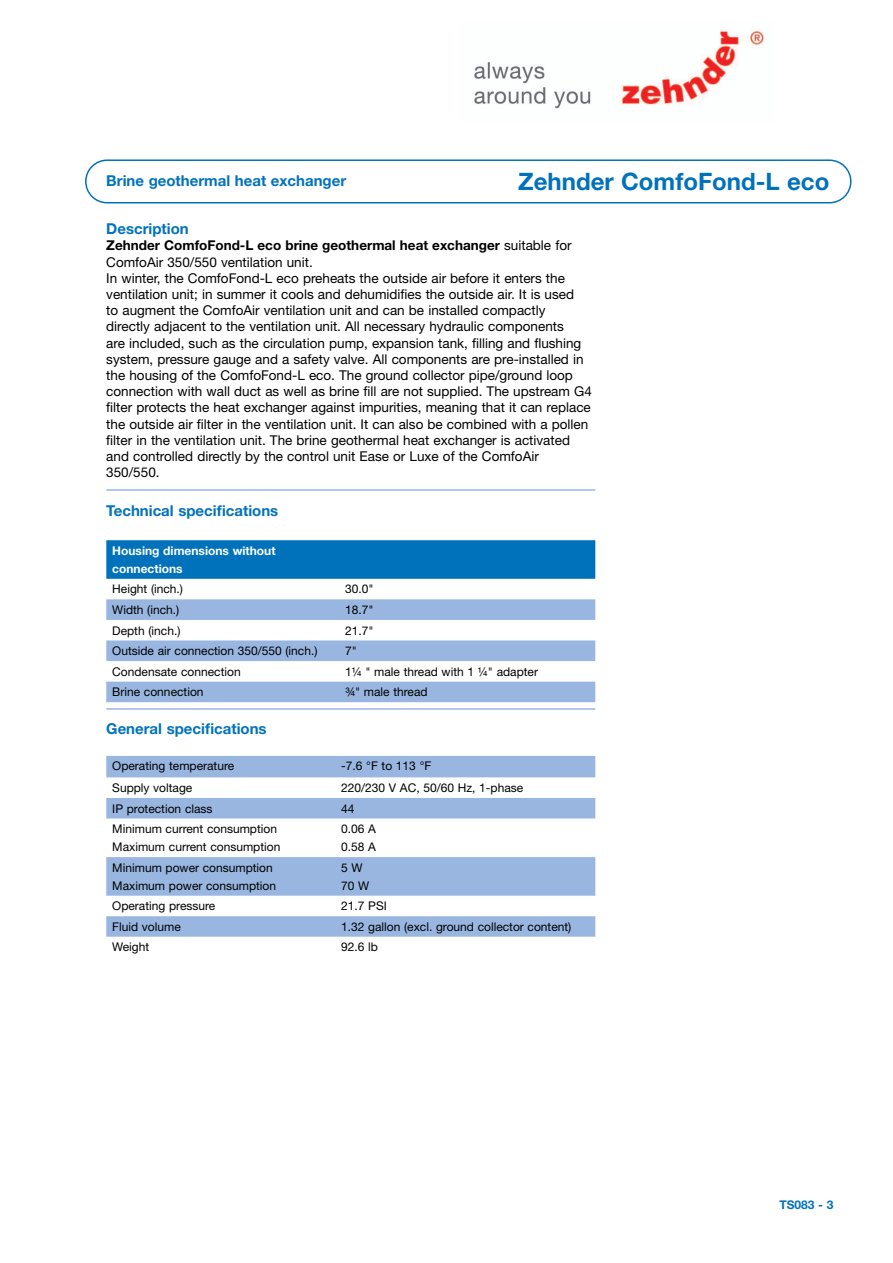
<style>
.page{position:relative;width:893px;height:1263px;background:#fff}
.page>*{position:absolute;margin:0;border:0;box-sizing:border-box;transform-origin:0 0}
.t1{font:700 24px "Helvetica Neue LT Pro";color:#0072bc}
.t2{font:700 15px "Helvetica Neue LT Pro";color:#0072bc}
.t3{font:13.5px/16.2px "Helvetica Neue LT Pro";color:#000}
.t4{font:12px/18px "Helvetica Neue LT Pro";color:#000}
.t5{font:700 12px/18px "Helvetica Neue LT Pro";color:#fff}
.t6{font:700 12px "Helvetica Neue LT Pro";color:#0072bc}
.s1{font-weight:700}
.s2{font-family:"Helvetica Neue For Zehnder"}
</style>
<div class="page">
<div style="left:85px;top:159px;width:766px;height:44px;border:2px solid #0072bc;border-radius:21px"></div>
<hr style="left:106px;top:489px;width:489px;height:2px;background:#98b6e0">
<div style="left:106px;top:540px;width:489px;height:39px;background:#0072bc"></div>
<svg style="left:106px;top:599px;width:489px;height:103px;fill:#98b6e0"></svg>
<hr style="left:106px;top:708px;width:489px;height:2px;background:#98b6e0">
<svg style="left:106px;top:756px;width:489px;height:181px;fill:#98b6e0"></svg>
<img style="left:474px;top:29px;width:290px;height:80px">
<p class="t2" style="left:106px;top:171px;width:241px">Brine geothermal heat exchanger</p>
<h1 class="t1" style="left:518px;top:166px;width:313px">Zehnder ComfoFond-L eco</h1>
<p class="t2" style="left:106px;top:219px;width:84px">Description</p>
<p class="t3" style="left:106px;top:237px;width:487px"><span class="s1">Zehnder ComfoFond-L eco brine geothermal heat exchanger</span> suitable for ComfoAir 350/550 ventilation unit.<br>In winter, the ComfoFond-L eco preheats the outside air before it enters the ventilation unit; in summer it cools and dehumidifies the outside air. It is used<br>to augment the ComfoAir ventilation unit and can be installed compactly directly adjacent to the ventilation unit. All necessary hydraulic components<br>are included, such as the circulation pump, expansion tank, filling and flushing system, pressure gauge and a safety valve. All components are pre-installed in the housing of the ComfoFond-L eco. The ground collector pipe/ground loop connection with wall duct as well as brine fill are not supplied. The upstream G4 filter protects the heat exchanger against impurities, meaning that it can replace the outside air filter in the ventilation unit. It can also be combined with a pollen filter in the ventilation unit. The brine geothermal heat exchanger is activated and controlled directly by the control unit Ease or Luxe of the ComfoAir 350/550.</p>
<p class="t2" style="left:106px;top:501px;width:174px">Technical specifications</p>
<p class="t5" style="left:112px;top:541px;width:165px">Housing dimensions without connections</p>
<p class="t4" style="left:112px;top:580px;width:72px">Height (inch.)</p>
<p class="t4" style="left:345px;top:580px;width:30px">30.0<span class="s2">"</span></p>
<p class="t4" style="left:112px;top:600px;width:69px">Width (inch.)</p>
<p class="t4" style="left:345px;top:600px;width:30px">18.7<span class="s2">"</span></p>
<p class="t4" style="left:112px;top:621px;width:70px">Depth (inch.)</p>
<p class="t4" style="left:345px;top:621px;width:30px">21.7<span class="s2">"</span></p>
<p class="t4" style="left:112px;top:641px;width:207px">Outside air connection 350/550 (inch.)</p>
<p class="t4" style="left:345px;top:641px;width:13px">7<span class="s2">"</span></p>
<p class="t4" style="left:112px;top:662px;width:130px">Condensate connection</p>
<p class="t4" style="left:345px;top:662px;width:194px">1¼ <span class="s2">"</span> male thread with 1 ¼<span class="s2">"</span> adapter</p>
<p class="t4" style="left:112px;top:683px;width:93px">Brine connection</p>
<p class="t4" style="left:345px;top:683px;width:84px">¾<span class="s2">"</span> male thread</p>
<p class="t2" style="left:106px;top:719px;width:162px">General specifications</p>
<p class="t4" style="left:112px;top:757px;width:123px">Operating temperature</p>
<p class="t4" style="left:341px;top:757px;width:92px">-7.6 °F to 113 °F</p>
<p class="t4" style="left:112px;top:778px;width:82px">Supply voltage</p>
<p class="t4" style="left:341px;top:778px;width:183px">220/230 V AC, 50/60 Hz, 1-phase</p>
<p class="t4" style="left:112px;top:799px;width:102px">IP protection class</p>
<p class="t4" style="left:341px;top:799px;width:15px">44</p>
<p class="t4" style="left:112px;top:819px;width:170px">Minimum current consumption<br>Maximum current consumption</p>
<p class="t4" style="left:341px;top:819px;width:36px">0.06 A<br>0.58 A</p>
<p class="t4" style="left:112px;top:858px;width:165px">Minimum power consumption<br>Maximum power consumption</p>
<p class="t4" style="left:341px;top:858px;width:30px">5 W<br>70 W</p>
<p class="t4" style="left:112px;top:897px;width:105px">Operating pressure</p>
<p class="t4" style="left:341px;top:897px;width:47px">21.7 PSI</p>
<p class="t4" style="left:112px;top:917px;width:70px">Fluid volume</p>
<p class="t4" style="left:341px;top:917px;width:232px">1.32 gallon (excl. ground collector content)</p>
<p class="t4" style="left:112px;top:938px;width:38px">Weight</p>
<p class="t4" style="left:341px;top:938px;width:38px">92.6 lb</p>
<p class="t6" style="left:779px;top:1197px;width:56px">TS083 - 3</p>
</div>
